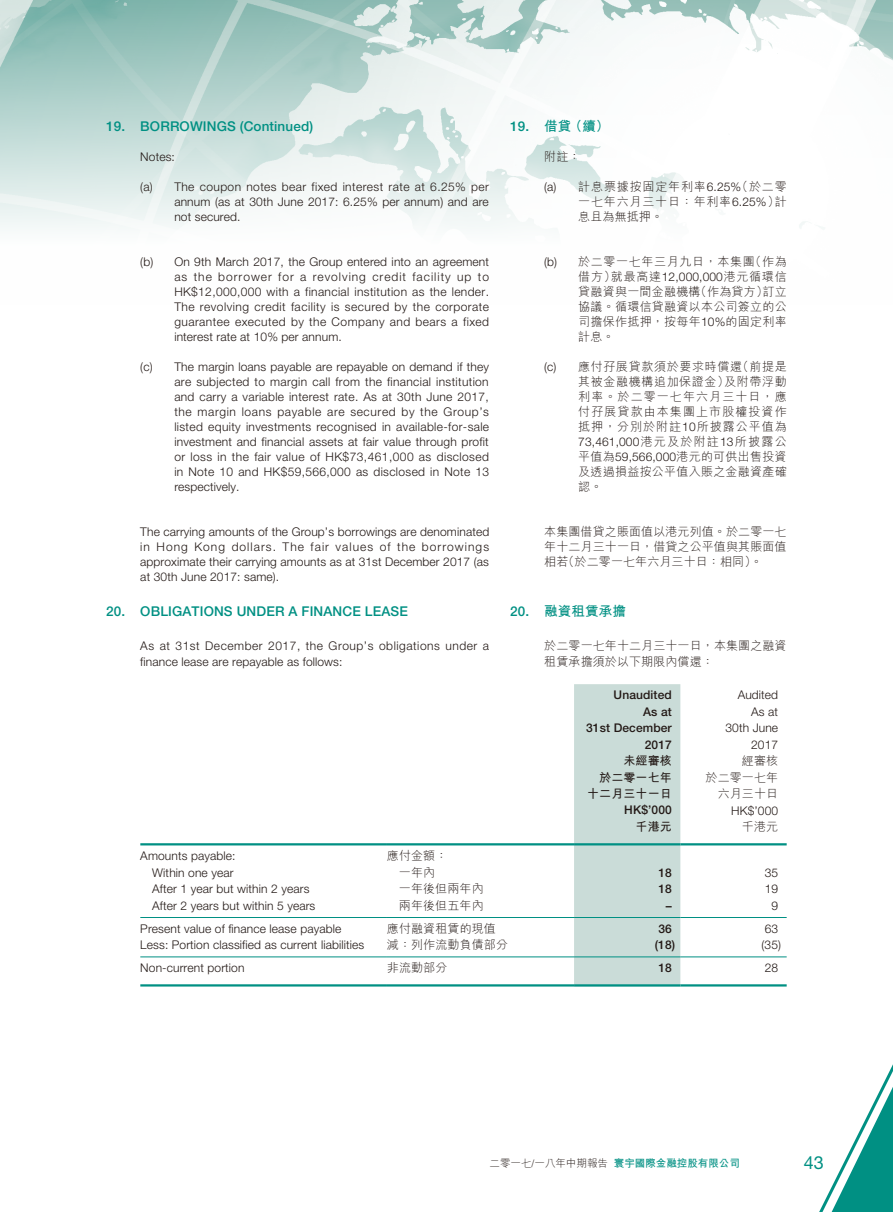
<style>
.page{position:relative;width:893px;height:1212px;background:#fff}
.page>*{position:absolute;margin:0;border:0;box-sizing:border-box;transform-origin:0 0}
.t1{font:18px "Helvetica Neue LT Std";color:#009083}
.t2{font:500 13.5px "Helvetica Neue LT Std";letter-spacing:.01em;color:#009083}
.t3{font:700 13.5px "M Hei HK";letter-spacing:.01em;color:#009083}
.t4{font:300 12px/15px "Helvetica Neue LT Std";letter-spacing:.01em;color:#231916;text-align:justify}
.t5{font:300 12px/15px "M Hei HK";letter-spacing:.015em;color:#231916;text-align:justify}
.t6{font:300 12px/16.5px "Helvetica Neue LT Std";letter-spacing:.045em;color:#231916}
.t7{font:500 12px "Helvetica Neue LT Std";letter-spacing:.01em;color:#231916}
.t8{font:700 12px "M Hei HK";letter-spacing:.01em;color:#231916}
.t9{font:300 10.5px "M Hei HK";color:#231916}
.s1{font-family:"Helvetica Neue LT Std";font-weight:500}
.s2{font-family:"Helvetica Neue LT Std"}
.s3{font-family:"M Hei HK"}
.s4{font-weight:700;color:#009083}
</style>
<div class="page">
<img style="left:0;top:0;width:893px;height:229px">
<svg style="left:781px;top:957px;width:112px;height:255px"></svg>
<div style="left:574px;top:684px;width:106px;height:300px;background:#cadcd8"></div>
<hr style="left:140px;top:843px;width:247px;height:2px;background:#009083">
<hr style="left:387px;top:843px;width:187px;height:2px;background:#009083">
<hr style="left:574px;top:843px;width:106px;height:2px;background:#009083">
<hr style="left:680px;top:843px;width:107px;height:2px;background:#009083">
<hr style="left:140px;top:917px;width:247px;height:1px;background:#009083">
<hr style="left:387px;top:917px;width:187px;height:1px;background:#009083">
<hr style="left:574px;top:917px;width:106px;height:1px;background:#009083">
<hr style="left:680px;top:917px;width:107px;height:1px;background:#009083">
<hr style="left:140px;top:956px;width:247px;height:1px;background:#009083">
<hr style="left:387px;top:956px;width:187px;height:1px;background:#009083">
<hr style="left:574px;top:956px;width:106px;height:1px;background:#009083">
<hr style="left:680px;top:956px;width:107px;height:1px;background:#009083">
<hr style="left:140px;top:984px;width:247px;height:2px;background:#009083">
<hr style="left:387px;top:984px;width:187px;height:2px;background:#009083">
<hr style="left:574px;top:984px;width:106px;height:2px;background:#009083">
<hr style="left:680px;top:984px;width:107px;height:2px;background:#009083">
<p class="t2" style="left:106px;top:118px;width:208px">19. BORROWINGS (Continued)</p>
<p class="t4" style="left:140px;top:149px;width:36px">Notes:</p>
<p class="t4" style="left:174px;top:179px;width:316px;text-indent:-34px">(a) The coupon notes bear fixed interest rate at 6.25% per annum (as at 30th June 2017: 6.25% per annum) and are not secured.</p>
<p class="t4" style="left:174px;top:254px;width:316px;text-indent:-34px">(b) On 9th March 2017, the Group entered into an agreement as the borrower for a revolving credit facility up to HK$12,000,000 with a financial institution as the lender.<br>The revolving credit facility is secured by the corporate guarantee executed by the Company and bears a fixed interest rate at 10% per annum.</p>
<p class="t4" style="left:174px;top:359px;width:316px;text-indent:-34px">(c) The margin loans payable are repayable on demand if they are subjected to margin call from the financial institution and carry a variable interest rate. As at 30th June 2017, the margin loans payable are secured by the Group’s listed equity investments recognised in available-for-sale investment and financial assets at fair value through profit or loss in the fair value of HK$73,461,000 as disclosed in Note 10 and HK$59,566,000 as disclosed in Note 13 respectively.</p>
<p class="t4" style="left:140px;top:524px;width:350px">The carrying amounts of the Group’s borrowings are denominated in Hong Kong dollars. The fair values of the borrowings approximate their carrying amounts as at 31st December 2017 (as at 30th June 2017: same).</p>
<p class="t2" style="left:106px;top:604px;width:303px">20. OBLIGATIONS UNDER A FINANCE LEASE</p>
<p class="t6" style="left:140px;top:637px;width:350px">As at 31st December 2017, the Group’s obligations under a finance lease are repayable as follows:</p>
<p class="t3" style="left:510px;top:116px;width:101px"><span class="s1">19.</span> 借貸（續）</p>
<p class="t5" style="left:544px;top:149px;width:38px">附註：</p>
<p class="t5" style="left:578px;top:179px;width:210px;text-indent:-34px"><span class="s2">(a)</span> 計息票據按固定年利率<span class="s2">6.25%</span>（於二零一七年六月三十日：年利率<span class="s2">6.25%</span>）計息且為無抵押。</p>
<p class="t5" style="left:578px;top:254px;width:210px;text-indent:-34px"><span class="s2">(b)</span> 於二零一七年三月九日，本集團（作為借方）就最高達<span class="s2">12,000,000</span>港元循環信貸融資與一間金融機構（作為貸方）訂立協議。循環信貸融資以本公司簽立的公司擔保作抵押，按每年<span class="s2">10%</span>的固定利率計息。</p>
<p class="t5" style="left:578px;top:359px;width:210px;text-indent:-34px"><span class="s2">(c)</span> 應付孖展貸款須於要求時償還（前提是其被金融機構追加保證金）及附帶浮動利率。於二零一七年六月三十日，應付孖展貸款由本集團上市股權投資作抵押，分別於附註<span class="s2">10</span>所披露公平值為</p>
<p class="t4" style="left:578px;top:434px;width:210px">73,461,000<span class="s3">港元及於附註</span>13<span class="s3">所披露公</span></p>
<p class="t5" style="left:578px;top:449px;width:210px">平值為<span class="s2">59,566,000</span>港元的可供出售投資及透過損益按公平值入賬之金融資產確認。</p>
<p class="t5" style="left:544px;top:524px;width:244px">本集團借貸之賬面值以港元列值。於二零一七年十二月三十一日，借貸之公平值與其賬面值相若（於二零一七年六月三十日：相同）。</p>
<p class="t3" style="left:510px;top:602px;width:117px"><span class="s1">20.</span> 融資租賃承擔</p>
<p class="t5" style="left:544px;top:637px;width:244px;line-height:16.5px">於二零一七年十二月三十一日，本集團之融資租賃承擔須於以下期限內償還：</p>
<p class="t7" style="left:614px;top:688px;width:60px">Unaudited</p>
<p class="t4" style="left:738px;top:687px;width:42px">Audited</p>
<p class="t7" style="left:643px;top:704px;width:30px">As at</p>
<p class="t4" style="left:751px;top:704px;width:28px">As at</p>
<p class="t7" style="left:586px;top:721px;width:87px">31st December</p>
<p class="t4" style="left:725px;top:720px;width:54px">30th June</p>
<p class="t7" style="left:645px;top:737px;width:29px">2017</p>
<p class="t4" style="left:751px;top:737px;width:29px">2017</p>
<p class="t8" style="left:623px;top:752px;width:50px">未經審核</p>
<p class="t5" style="left:742px;top:753px;width:38px">經審核</p>
<p class="t8" style="left:599px;top:768px;width:74px">於二零一七年</p>
<p class="t5" style="left:706px;top:769px;width:74px">於二零一七年</p>
<p class="t8" style="left:587px;top:785px;width:86px">十二月三十一日</p>
<p class="t5" style="left:718px;top:786px;width:62px">六月三十日</p>
<p class="t7" style="left:624px;top:803px;width:49px">HK$’000</p>
<p class="t4" style="left:731px;top:803px;width:48px">HK$’000</p>
<p class="t8" style="left:636px;top:818px;width:38px">千港元</p>
<p class="t5" style="left:742px;top:819px;width:38px">千港元</p>
<p class="t4" style="left:140px;top:848px;width:97px">Amounts payable:</p>
<p class="t5" style="left:387px;top:848px;width:62px">應付金額：</p>
<p class="t4" style="left:152px;top:865px;width:83px">Within one year</p>
<p class="t5" style="left:399px;top:865px;width:38px">一年內</p>
<p class="t7" style="left:658px;top:865px;width:15px">18</p>
<p class="t4" style="left:765px;top:865px;width:15px">35</p>
<p class="t4" style="left:152px;top:881px;width:159px">After 1 year but within 2 years</p>
<p class="t5" style="left:399px;top:881px;width:86px">一年後但兩年內</p>
<p class="t7" style="left:658px;top:882px;width:15px">18</p>
<p class="t4" style="left:765px;top:881px;width:15px">19</p>
<p class="t4" style="left:152px;top:898px;width:165px">After 2 years but within 5 years</p>
<p class="t5" style="left:399px;top:898px;width:86px">兩年後但五年內</p>
<p class="t7" style="left:666px;top:898px;width:7px">–</p>
<p class="t4" style="left:771px;top:898px;width:8px">9</p>
<p class="t4" style="left:140px;top:921px;width:202px">Present value of finance lease payable</p>
<p class="t5" style="left:387px;top:921px;width:110px">應付融資租賃的現值</p>
<p class="t7" style="left:658px;top:921px;width:15px">36</p>
<p class="t4" style="left:765px;top:921px;width:15px">63</p>
<p class="t4" style="left:140px;top:937px;width:225px">Less: Portion classified as current liabilities</p>
<p class="t5" style="left:387px;top:937px;width:123px">減：列作流動負債部分</p>
<p class="t7" style="left:655px;top:938px;width:22px">(18)</p>
<p class="t4" style="left:761px;top:937px;width:21px">(35)</p>
<p class="t4" style="left:140px;top:960px;width:106px">Non-current portion</p>
<p class="t5" style="left:387px;top:960px;width:62px">非流動部分</p>
<p class="t7" style="left:658px;top:961px;width:15px">18</p>
<p class="t4" style="left:765px;top:960px;width:15px">28</p>
<p class="t9" style="left:490px;top:1158px;width:252px">二零一七/一八年中期報告 <span class="s4">寰宇國際金融控股有限公司</span></p>
<h1 class="t1" style="left:804px;top:1151px;width:22px">43</h1>
</div>
